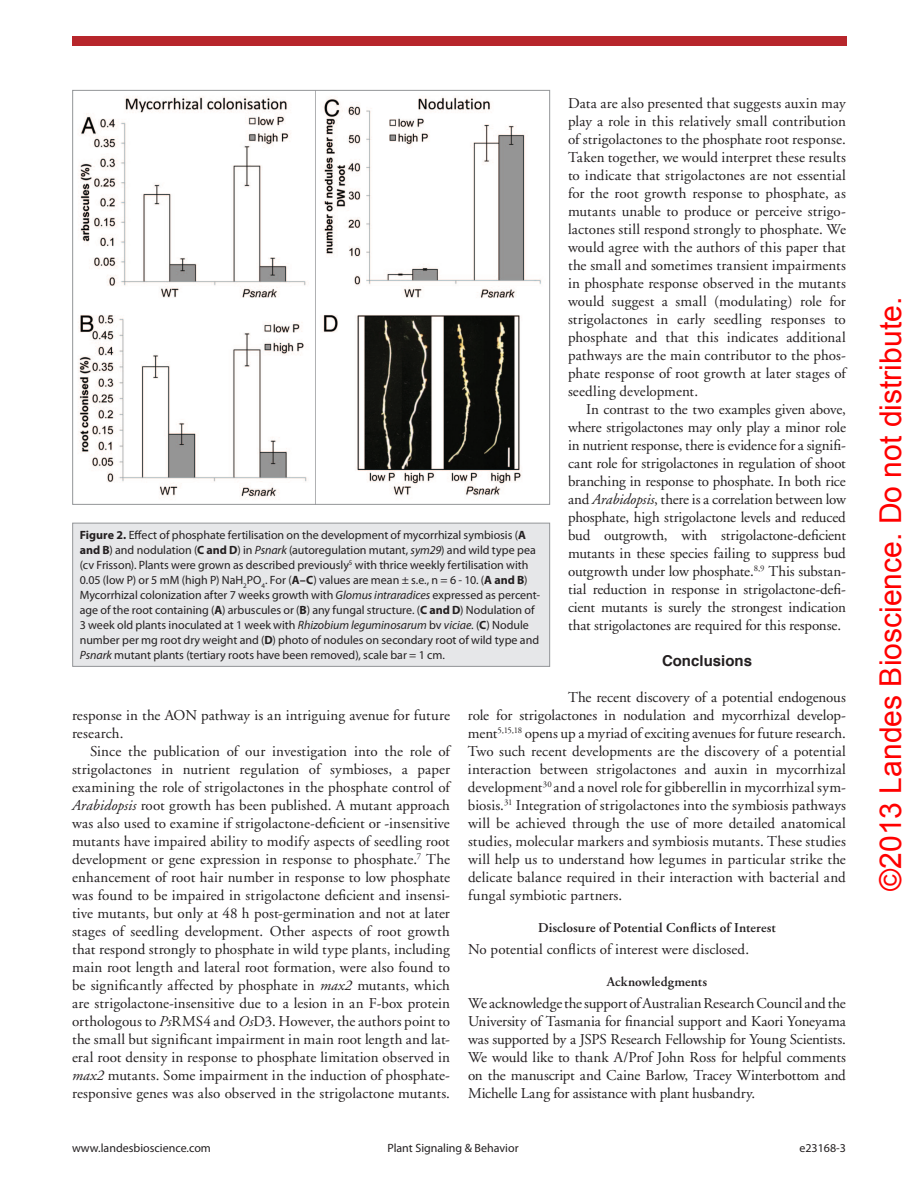
<style>
.page{position:relative;width:918px;height:1188px;background:#fff}
.page>*{position:absolute;margin:0;border:0;box-sizing:border-box;transform-origin:0 0}
.t1{font:30.15px "Arial";color:#f00}
.t2{font:15px/18px "Adobe Garamond";color:#231f20;text-align:justify}
.t3{font:700 15px "Helvetica";color:#231f20}
.t4{font:600 13.5px "Adobe Garamond";letter-spacing:.01em;color:#231f20}
.t5{font:12px/15px "Myriad Pro";color:#231f20}
.s1{font-style:italic}
.s2{font-weight:700}
</style>
<div class="page">
<div style="left:72px;top:36px;width:774px;height:10px;background:#b7262b"></div>
<div style="left:73px;top:523px;width:477px;height:143px;background:#e6e7e9"></div>
<div style="left:72px;top:523px;width:478px;height:144px;border:1px solid #939598"></div>
<img style="left:78px;top:92px;width:464px;height:411px">
<p class="t2" style="left:568px;top:95px;width:279px">Data are also presented that suggests auxin may play a role in this relatively small contribution of strigolactones to the phosphate root response.<br>Taken together, we would interpret these results to indicate that strigolactones are not essential for the root growth response to phosphate, as mutants unable to produce or perceive strigo&shy;lactones still respond strongly to phosphate. We would agree with the authors of this paper that the small and sometimes transient impairments in phosphate response observed in the mutants would suggest a small (modulating) role for strigolactones in early seedling responses to phosphate and that this indicates additional pathways are the main contributor to the phos&shy;phate response of root growth at later stages of seedling development.</p>
<p class="t2" style="left:568px;top:401px;width:279px;text-indent:18px">In contrast to the two examples given above, where strigolactones may only play a minor role in nutrient response, there is evidence for a signifi&shy;cant role for strigolactones in regulation of shoot branching in response to phosphate. In both rice and <span class="s1">Arabidopsis</span>, there is a correlation between low phosphate, high strigolactone levels and reduced bud outgrowth, with strigolactone-deficient mutants in these species failing to suppress bud outgrowth under low phosphate.<sup>8,9</sup> This substan&shy;tial reduction in response in strigolactone-defi&shy;cient mutants is surely the strongest indication that strigolactones are required for this response.</p>
<p class="t3" style="left:662px;top:650px;width:92px">Conclusions</p>
<p class="t2" style="left:468px;top:689px;width:380px;text-indent:100px">The recent discovery of a potential endogenous role for strigolactones in nodulation and mycorrhizal develop&shy;ment<sup>5,15,18</sup> opens up a myriad of exciting avenues for future research.<br>Two such recent developments are the discovery of a potential interaction between strigolactones and auxin in mycorrhizal development<sup>30</sup> and a novel role for gibberellin in mycorrhizal sym&shy;biosis.<sup>31</sup> Integration of strigolactones into the symbiosis pathways will be achieved through the use of more detailed anatomical studies, molecular markers and symbiosis mutants. These studies will help us to understand how legumes in particular strike the delicate balance required in their interaction with bacterial and fungal symbiotic partners.</p>
<p class="t4" style="left:538px;top:920px;width:239px">Disclosure of Potential Conflicts of Interest</p>
<p class="t2" style="left:468px;top:941px;width:283px">No potential conflicts of interest were disclosed.</p>
<p class="t4" style="left:607px;top:974px;width:102px">Acknowledgments</p>
<p class="t2" style="left:468px;top:995px;width:379px">We acknowledge the support of Australian Research Council and the University of Tasmania for financial support and Kaori Yoneyama was supported by a JSPS Research Fellowship for Young Scientists.<br>We would like to thank A/Prof John Ross for helpful comments on the manuscript and Caine Barlow, Tracey Winterbottom and Michelle Lang for assistance with plant husbandry.</p>
<p class="t5" style="left:80px;top:528px;width:462px"><span class="s2">Figure 2.</span> Effect of phosphate fertilisation on the development of mycorrhizal symbiosis (<span class="s2">A and B</span>) and nodulation (<span class="s2">C and D</span>) in <span class="s1">Psnark</span> (autoregulation mutant, <span class="s1">sym29</span>) and wild type pea (cv Frisson). Plants were grown as described previously<sup>5</sup> with thrice weekly fertilisation with 0.05 (low P) or 5 mM (high P) NaH <sub>2</sub>PO<sub>4</sub>. For (<span class="s2">A–C</span>) values are mean ± s.e., n = 6 - 10. (<span class="s2">A and B</span>)<br>Mycorrhizal colonization after 7 weeks growth with <span class="s1">Glomus intraradices</span> expressed as percent&shy;age of the root containing (<span class="s2">A</span>) arbuscules or (<span class="s2">B</span>) any fungal structure. (<span class="s2">C and D</span>) Nodulation of 3 week old plants inoculated at 1 week with <span class="s1">Rhizobium leguminosarum</span> bv <span class="s1">viciae</span>. (<span class="s2">C</span>) N odule number per mg root dry weight and (<span class="s2">D</span>) photo of nodules on secondary root of wild type and <span class="s1">Psnark</span> mutant plants (tertiary roots have been removed), scale bar = 1 cm.</p>
<p class="t2" style="left:72px;top:707px;width:379px">response in the AON pathway is an intriguing avenue for future research.</p>
<p class="t2" style="left:72px;top:743px;width:379px;text-indent:18px">Since the publication of our investigation into the role of strigolactones in nutrient regulation of symbioses, a paper examining the role of strigolactones in the phosphate control of <span class="s1">Arabidopsis</span> root growth has been published. A mutant approach was also used to examine if strigolactone-deficient or -insensitive mutants have impaired ability to modify aspects of seedling root development or gene expression in response to phosphate.<sup>7</sup> The enhancement of root hair number in response to low phosphate was found to be impaired in strigolactone deficient and insensi&shy;tive mutants, but only at 48 h post-germination and not at later stages of seedling development. Other aspects of root growth that respond strongly to phosphate in wild type plants, including main root length and lateral root formation, were also found to be significantly affected by phosphate in <span class="s1">max2</span> mutants, which are strigolactone-insensitive due to a lesion in an F-box protein orthologous to <span class="s1">Ps</span>RMS4 and <span class="s1">Os</span>D3. However, the authors point to the small but significant impairment in main root length and lat&shy;eral root density in response to phosphate limitation observed in <span class="s1">max2</span> mutants. Some impairment in the induction of phosphate&shy;responsive genes was also observed in the strigolactone mutants.</p>
<p class="t5" style="left:72px;top:1140px;width:140px">www.landesbioscience.com</p>
<p class="t5" style="left:387px;top:1140px;width:133px">Plant Signaling &amp; Behavior</p>
<p class="t5" style="left:799px;top:1140px;width:48px">e23168-3</p>
<h1 class="t1" style="left:871px;top:891px;width:595px;rotate:-90deg">©2013 Landes Bioscience. Do not distribute.</h1>
</div>
